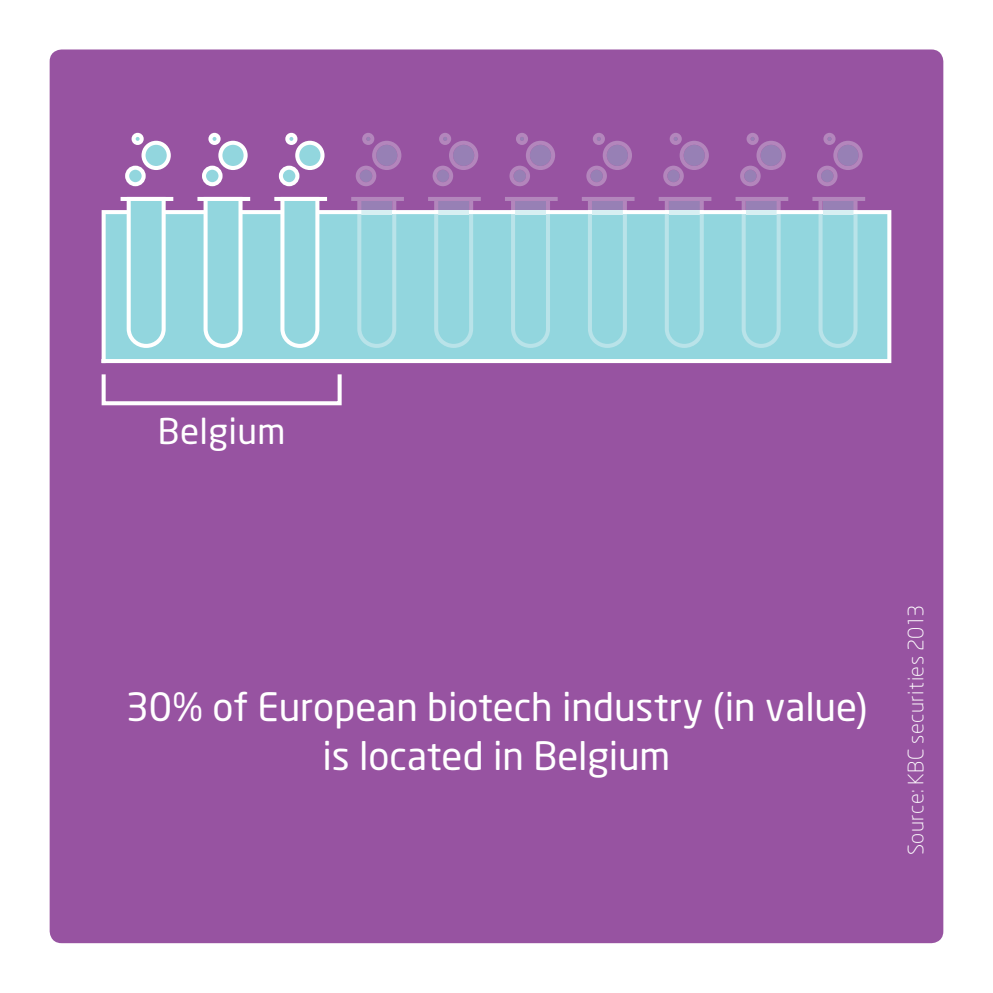
<style>
.page{position:relative;width:993px;height:993px;background:#fff}
.page>*{position:absolute;margin:0;border:0;box-sizing:border-box;transform-origin:0 0}
.t1{font:38.5px/49px "Neo Sans";letter-spacing:-.005em;color:#fff;text-align:center}
.t2{font:35px "Neo Sans";letter-spacing:.01em;color:#fff}
.t3{font:300 21px "Neo Sans";letter-spacing:.025em;color:#fff}
</style>
<div class="page">
<div style="left:50px;top:49px;width:893px;height:893px;background:#9753a1;border-radius:12px"></div>
<svg style="left:102px;top:210px;width:789px;height:153px;background:#9ddae1"></svg>
<svg style="left:125px;top:196px;width:43px;height:154px;background:#a7dce3"></svg>
<hr style="left:120px;top:197px;width:53px;height:4px;background:#fff">
<div style="left:127px;top:168px;width:17px;height:16px;background:#92d6de;border-radius:50%"></div>
<div style="left:125px;top:166px;width:21px;height:20px;border:4px solid #fff;border-radius:50%"></div>
<svg style="left:143px;top:143px;width:26px;height:25px"></svg>
<div style="left:141px;top:141px;width:30px;height:29px;border:4px solid #fff;border-radius:50%"></div>
<div style="left:133px;top:135px;width:9px;height:8px;background:#92d6de;border-radius:50%"></div>
<div style="left:131px;top:133px;width:13px;height:12px;border:4px solid #fff;border-radius:50%"></div>
<svg style="left:201px;top:196px;width:43px;height:154px;background:#a7dce3"></svg>
<hr style="left:197px;top:197px;width:53px;height:4px;background:#fff">
<div style="left:204px;top:168px;width:16px;height:16px;background:#92d6de;border-radius:50%"></div>
<div style="left:202px;top:166px;width:20px;height:20px;border:4px solid #fff;border-radius:50%"></div>
<div style="left:220px;top:143px;width:25px;height:25px;background:#92d6de;border-radius:50%"></div>
<div style="left:218px;top:141px;width:29px;height:29px;border:4px solid #fff;border-radius:50%"></div>
<div style="left:210px;top:135px;width:8px;height:8px;background:#92d6de;border-radius:50%"></div>
<div style="left:208px;top:133px;width:12px;height:12px;border:4px solid #fff;border-radius:50%"></div>
<svg style="left:278px;top:196px;width:43px;height:154px;background:#a7dce3"></svg>
<hr style="left:274px;top:197px;width:53px;height:4px;background:#fff">
<div style="left:281px;top:168px;width:16px;height:16px;background:#92d6de;border-radius:50%"></div>
<div style="left:279px;top:166px;width:20px;height:20px;border:4px solid #fff;border-radius:50%"></div>
<div style="left:297px;top:143px;width:25px;height:25px;background:#92d6de;border-radius:50%"></div>
<div style="left:295px;top:141px;width:29px;height:29px;border:4px solid #fff;border-radius:50%"></div>
<div style="left:287px;top:135px;width:8px;height:8px;background:#92d6de;border-radius:50%"></div>
<div style="left:285px;top:133px;width:12px;height:12px;border:4px solid #fff;border-radius:50%"></div>
<svg style="left:351px;top:197px;width:53px;height:151px;background:#9bd0dc"></svg>
<svg style="left:355px;top:133px;width:46px;height:53px"></svg>
<svg style="left:428px;top:197px;width:52px;height:151px;background:#9bd0dc"></svg>
<svg style="left:432px;top:133px;width:46px;height:53px"></svg>
<svg style="left:505px;top:197px;width:52px;height:151px;background:#9bd0dc"></svg>
<svg style="left:509px;top:133px;width:46px;height:53px"></svg>
<svg style="left:581px;top:197px;width:53px;height:151px;background:#9bd0dc"></svg>
<svg style="left:586px;top:133px;width:45px;height:53px"></svg>
<svg style="left:658px;top:197px;width:53px;height:151px;background:#9bd0dc"></svg>
<svg style="left:663px;top:133px;width:45px;height:53px"></svg>
<svg style="left:735px;top:197px;width:53px;height:151px;background:#9bd0dc"></svg>
<svg style="left:740px;top:133px;width:45px;height:53px"></svg>
<svg style="left:812px;top:197px;width:52px;height:151px;background:#9bd0dc"></svg>
<svg style="left:817px;top:133px;width:45px;height:53px"></svg>
<div style="left:102px;top:372px;width:239px;height:33px;border:4px solid #fff"></div>
<p class="t2" style="left:158px;top:409px;width:129px">Belgium</p>
<p class="t1" style="left:126px;top:681px;width:742px">30% of European biotech industry (in value) is located in Belgium</p>
<p class="t3" style="left:902px;top:855px;width:252px;rotate:-90deg">Source: KBC securities 2013</p>
</div>
